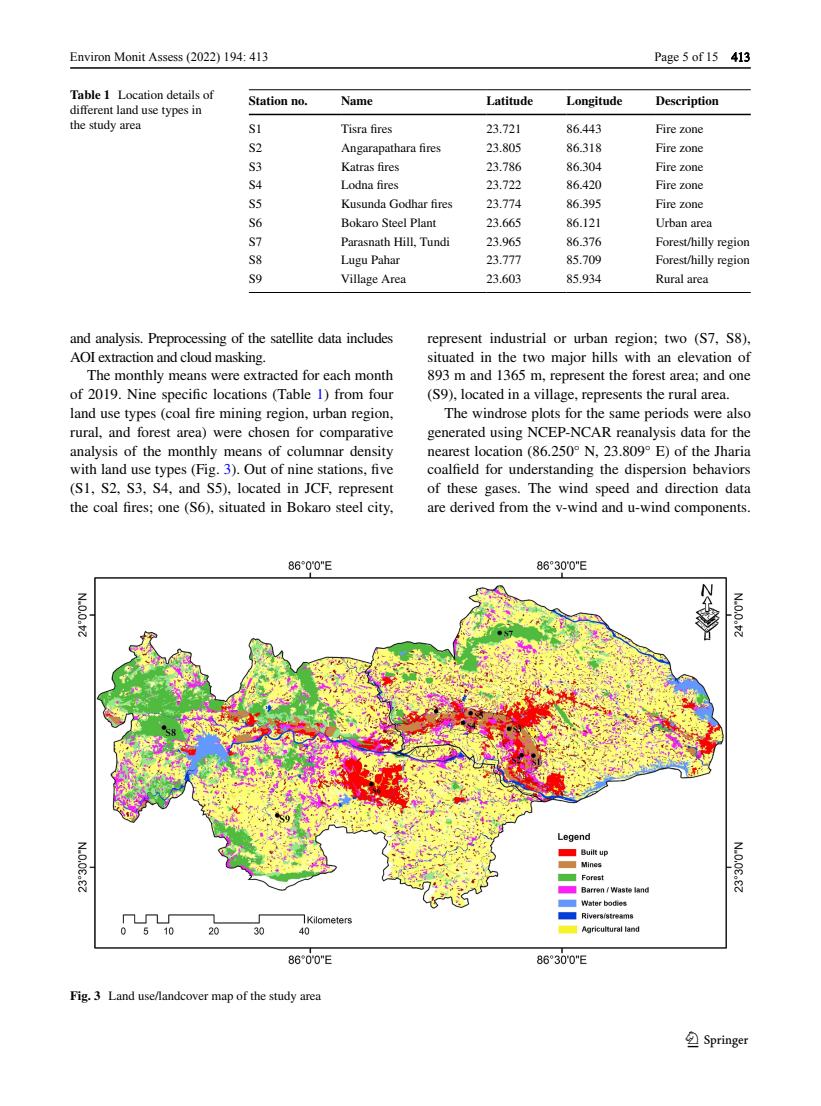
<style>
.page{position:relative;width:821px;height:1106px;background:#fff}
.page>*{position:absolute;margin:0;border:0;box-sizing:border-box;transform-origin:0 0}
.t1{font:22.5px "Springnew Regular 3";color:#000}
.t2{font:15px/18.8px "STIX";color:#000;text-align:justify}
.t3{font:15px/18.8px "STIX";letter-spacing:-.03em;color:#000}
.t4{font:12.75px/15px "STIX";color:#000}
.t5{font:12.75px "Times New Roman";color:#000}
.t6{font:700 12.75px "STIX";color:#000}
.s1{font-weight:700}
.s2{color:#00f}
</style>
<div class="page">
<hr style="left:70px;top:67px;width:680px;height:2px;background:#000">
<hr style="left:249px;top:89px;width:92px;height:1px;background:#000">
<hr style="left:249px;top:114px;width:92px;height:1px;background:#000">
<hr style="left:341px;top:89px;width:145px;height:1px;background:#000">
<hr style="left:341px;top:114px;width:145px;height:1px;background:#000">
<hr style="left:486px;top:89px;width:80px;height:1px;background:#000">
<hr style="left:486px;top:114px;width:80px;height:1px;background:#000">
<hr style="left:566px;top:89px;width:90px;height:1px;background:#000">
<hr style="left:566px;top:114px;width:90px;height:1px;background:#000">
<hr style="left:656px;top:89px;width:94px;height:1px;background:#000">
<hr style="left:656px;top:114px;width:94px;height:1px;background:#000">
<hr style="left:249px;top:292px;width:92px;height:1px;background:#000">
<hr style="left:341px;top:292px;width:145px;height:1px;background:#000">
<hr style="left:486px;top:292px;width:80px;height:1px;background:#000">
<hr style="left:566px;top:292px;width:90px;height:1px;background:#000">
<hr style="left:656px;top:292px;width:94px;height:1px;background:#000">
<img style="left:77px;top:561px;width:666px;height:404px">
<p class="t5" style="left:70px;top:52px;width:200px">Environ Monit Assess (2022) 194: 413</p>
<p class="t5" style="left:654px;top:52px;width:97px">Page 5 of 15 413</p>
<p class="t4" style="left:70px;top:88px;width:145px"><span class="s1">Table 1</span> Location details of different land use types in the study area</p>
<p class="t6" style="left:249px;top:93px;width:60px">Station no.</p>
<p class="t6" style="left:341px;top:93px;width:33px">Name</p>
<p class="t6" style="left:486px;top:93px;width:48px">Latitude</p>
<p class="t6" style="left:566px;top:93px;width:57px">Longitude</p>
<p class="t6" style="left:656px;top:93px;width:65px">Description</p>
<p class="t4" style="left:249px;top:122px;width:15px">S1</p>
<p class="t4" style="left:341px;top:122px;width:53px">Tisra fires</p>
<p class="t4" style="left:486px;top:122px;width:37px">23.721</p>
<p class="t4" style="left:566px;top:122px;width:37px">86.443</p>
<p class="t4" style="left:656px;top:122px;width:49px">Fire zone</p>
<p class="t4" style="left:249px;top:141px;width:15px">S2</p>
<p class="t4" style="left:341px;top:141px;width:102px">Angarapathara fires</p>
<p class="t4" style="left:486px;top:141px;width:37px">23.805</p>
<p class="t4" style="left:566px;top:141px;width:37px">86.318</p>
<p class="t4" style="left:656px;top:141px;width:49px">Fire zone</p>
<p class="t4" style="left:249px;top:160px;width:15px">S3</p>
<p class="t4" style="left:341px;top:160px;width:60px">Katras fires</p>
<p class="t4" style="left:486px;top:160px;width:37px">23.786</p>
<p class="t4" style="left:566px;top:160px;width:37px">86.304</p>
<p class="t4" style="left:656px;top:160px;width:49px">Fire zone</p>
<p class="t4" style="left:249px;top:178px;width:15px">S4</p>
<p class="t4" style="left:341px;top:178px;width:59px">Lodna fires</p>
<p class="t4" style="left:486px;top:178px;width:37px">23.722</p>
<p class="t4" style="left:566px;top:178px;width:37px">86.420</p>
<p class="t4" style="left:656px;top:178px;width:49px">Fire zone</p>
<p class="t4" style="left:249px;top:197px;width:15px">S5</p>
<p class="t4" style="left:341px;top:197px;width:113px">Kusunda Godhar fires</p>
<p class="t4" style="left:486px;top:197px;width:37px">23.774</p>
<p class="t4" style="left:566px;top:197px;width:37px">86.395</p>
<p class="t4" style="left:656px;top:197px;width:49px">Fire zone</p>
<p class="t4" style="left:249px;top:216px;width:15px">S6</p>
<p class="t4" style="left:341px;top:216px;width:97px">Bokaro Steel Plant</p>
<p class="t4" style="left:486px;top:216px;width:37px">23.665</p>
<p class="t4" style="left:566px;top:216px;width:37px">86.121</p>
<p class="t4" style="left:656px;top:216px;width:58px">Urban area</p>
<p class="t4" style="left:249px;top:235px;width:15px">S7</p>
<p class="t4" style="left:341px;top:235px;width:110px">Parasnath Hill, Tundi</p>
<p class="t4" style="left:486px;top:235px;width:37px">23.965</p>
<p class="t4" style="left:566px;top:235px;width:37px">86.376</p>
<p class="t4" style="left:656px;top:235px;width:96px">Forest/hilly region</p>
<p class="t4" style="left:249px;top:253px;width:15px">S8</p>
<p class="t4" style="left:341px;top:253px;width:60px">Lugu Pahar</p>
<p class="t4" style="left:486px;top:253px;width:37px">23.777</p>
<p class="t4" style="left:566px;top:253px;width:37px">85.709</p>
<p class="t4" style="left:656px;top:253px;width:96px">Forest/hilly region</p>
<p class="t4" style="left:249px;top:272px;width:15px">S9</p>
<p class="t4" style="left:341px;top:272px;width:67px">Village Area</p>
<p class="t4" style="left:486px;top:272px;width:37px">23.603</p>
<p class="t4" style="left:566px;top:272px;width:37px">85.934</p>
<p class="t4" style="left:656px;top:272px;width:54px">Rural area</p>
<p class="t3" style="left:70px;top:329px;width:325px">and analysis. Preprocessing of the satellite data includes<br>AOI extraction and cloud masking.</p>
<p class="t2" style="left:70px;top:367px;width:325px;text-indent:17px">The monthly means were extracted for each month of 2019. Nine specific locations (Table <span class="s2">1</span>) from four land use types (coal fire mining region, urban region, rural, and forest area) were chosen for comparative analysis of the monthly means of columnar density with land use types (Fig. <span class="s2">3</span>). Out of nine stations, five (S1, S2, S3, S4, and S5), located in JCF, represent the coal fires; one (S6), situated in Bokaro steel city,</p>
<p class="t2" style="left:427px;top:329px;width:325px">represent industrial or urban region; two (S7, S8), situated in the two major hills with an elevation of 893 m and 1365 m, represent the forest area; and one (S9), located in a village, represents the rural area.</p>
<p class="t2" style="left:427px;top:404px;width:325px;text-indent:17px">The windrose plots for the same periods were also generated using NCEP-NCAR reanalysis data for the nearest location (86.250° N, 23.809° E) of the Jharia coalfield for understanding the dispersion behaviors of these gases. The wind speed and direction data are derived from the v-wind and u-wind components.</p>
<p class="t4" style="left:70px;top:989px;width:252px"><span class="s1">Fig. 3</span> Land use/landcover map of the study area</p>
<h1 class="t1" style="left:687px;top:1031px;width:62px">1 3</h1>
</div>
